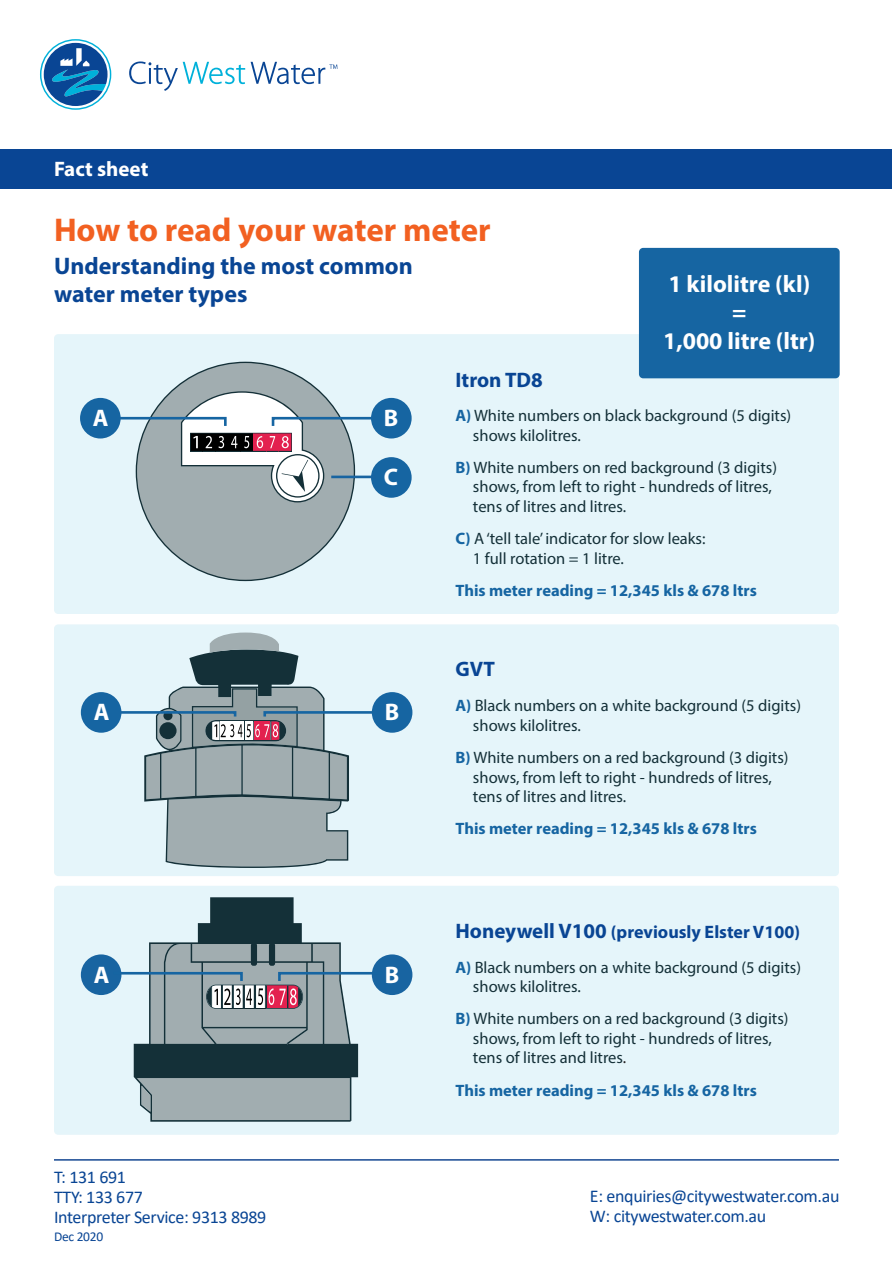
<style>
.page{position:relative;width:893px;height:1263px;background:#fff}
.page>*{position:absolute;margin:0;border:0;box-sizing:border-box;transform-origin:0 0}
.t1{font:700 33px "Myriad Pro";letter-spacing:-.005em;color:#f26021}
.t2{font:700 24px/28.5px "Myriad Pro";color:#094594}
.t3{font:700 24px/28.5px "Myriad Pro";color:#fff;text-align:center}
.t4{font:700 21px "Myriad Pro";color:#094594}
.t5{font:700 21px "Myriad Pro";color:#fff}
.t6{font:18px/20px "Calibri";letter-spacing:-.02em;color:#094594}
.t7{font:700 18px "Myriad Pro";color:#094594}
.t8{font:16.5px/19.5px "Myriad Pro";color:#143038}
.t9{font:700 16.5px "Myriad Pro";color:#1665a2}
.t10{font:13.5px "Calibri";letter-spacing:-.02em;color:#094594}
.s1{font-weight:700;color:#1665a2}
.s2{font-size:21px}
.s3{color:#231f20}
</style>
<div class="page">
<div style="left:54px;top:334px;width:785px;height:280px;background:#e5f5fa;border-radius:4px"></div>
<div style="left:54px;top:624px;width:785px;height:252px;background:#e5f5fa;border-radius:4px"></div>
<div style="left:54px;top:886px;width:785px;height:249px;background:#e5f5fa;border-radius:4px"></div>
<svg style="left:40px;top:39px;width:71px;height:71px"></svg>
<svg style="left:129px;top:61px;width:116px;height:30px"></svg>
<svg style="left:251px;top:62px;width:86px;height:22px"></svg>
<div style="left:1px;top:149px;width:891px;height:40px;background:#094594"></div>
<hr style="left:54px;top:1159px;width:785px;height:1px;background:#154892">
<div style="left:81px;top:954px;width:40px;height:41px;background:#1864a1;border-radius:50%"></div>
<div style="left:372px;top:954px;width:40px;height:41px;background:#1864a1;border-radius:50%"></div>
<svg style="left:140px;top:362px;width:211px;height:219px;fill:#a1adb0"></svg>
<div style="left:80px;top:398px;width:41px;height:40px;background:#1665a2;border-radius:50%"></div>
<div style="left:371px;top:398px;width:41px;height:40px;background:#1665a2;border-radius:50%"></div>
<svg style="left:110px;top:391px;width:274px;height:111px"></svg>
<div style="left:371px;top:457px;width:41px;height:41px;background:#1665a2;border-radius:50%"></div>
<hr style="left:331px;top:476px;width:45px;height:2px;background:#1864a1">
<div style="left:639px;top:248px;width:201px;height:130px;background:#1665a2;border-radius:4px"></div>
<svg style="left:134px;top:897px;width:224px;height:225px;fill:#143038"></svg>
<div style="left:137px;top:1078px;width:213px;height:42px;background:#a1adb0"></div>
<svg style="left:110px;top:944px;width:275px;height:101px"></svg>
<div style="left:251px;top:943px;width:6px;height:23px;background:#143038;border-radius:2px"></div>
<div style="left:269px;top:943px;width:6px;height:23px;background:#143038;border-radius:2px"></div>
<div style="left:81px;top:692px;width:40px;height:41px;background:#1665a2;border-radius:50%"></div>
<div style="left:372px;top:692px;width:40px;height:41px;background:#1665a2;border-radius:50%"></div>
<svg style="left:110px;top:632px;width:275px;height:236px"></svg>
<p class="t5" style="left:54px;top:155px;width:96px">Fact sheet</p>
<p class="t1" style="left:54px;top:208px;width:438px">How to read your water meter</p>
<p class="t2" style="left:54px;top:251px;width:360px">Understanding the most common water meter types</p>
<p class="t4" style="left:455px;top:366px;width:89px">Itron TD8</p>
<p class="t3" style="left:668px;top:269px;width:143px">1 kilolitre (kl) =</p>
<p class="t3" style="left:663px;top:326px;width:154px">1,000 litre (ltr)</p>
<p class="t3" style="left:93px;top:403px;width:17px">A</p>
<p class="t3" style="left:384px;top:403px;width:16px">B</p>
<p class="t3" style="left:384px;top:462px;width:16px">C</p>
<p class="t3" style="left:94px;top:697px;width:17px">A</p>
<p class="t3" style="left:385px;top:697px;width:16px">B</p>
<p class="t8" style="left:473px;top:405px;width:320px;text-indent:-17px"><span class="s1">A)</span> White numbers on black background (5 digits) shows kilolitres.</p>
<p class="t8" style="left:473px;top:457px;width:306px;text-indent:-17px"><span class="s1">B)</span> White numbers on red background (3 digits) shows, from left to right - hundreds of litres, tens of litres and litres.</p>
<p class="t8" style="left:473px;top:528px;width:234px;text-indent:-17px"><span class="s1">C)</span> A ‘tell tale’ indicator for slow leaks:<br>1 full rotation = 1 litre.</p>
<p class="t9" style="left:455px;top:579px;width:303px">This meter reading = 12,345 kls &amp; 678 ltrs</p>
<p class="t4" style="left:455px;top:655px;width:41px">GVT</p>
<p class="t8" style="left:473px;top:696px;width:330px;text-indent:-17px"><span class="s1">A)</span> Black numbers on a white background (5 digits) shows kilolitres.</p>
<p class="t8" style="left:473px;top:747px;width:317px;text-indent:-17px"><span class="s1">B)</span> White numbers on a red background (3 digits) shows, from left to right - hundreds of litres, tens of litres and litres.</p>
<p class="t9" style="left:455px;top:818px;width:303px">This meter reading = 12,345 kls &amp; 678 ltrs</p>
<p class="t7" style="left:455px;top:920px;width:346px"><span class="s2">Honeywell V100</span> (previously Elster V100)</p>
<p class="t3" style="left:94px;top:960px;width:17px">A</p>
<p class="t3" style="left:385px;top:960px;width:16px">B</p>
<p class="t8" style="left:473px;top:957px;width:330px;text-indent:-17px"><span class="s1">A)</span> Black numbers on a white background (5 digits) shows kilolitres.</p>
<p class="t8" style="left:473px;top:1009px;width:317px;text-indent:-17px"><span class="s1">B)</span> White numbers on a red background (3 digits) shows, from left to right - hundreds of litres, tens of litres and litres<span class="s3">.</span></p>
<p class="t9" style="left:455px;top:1079px;width:303px">This meter reading = 12,345 kls &amp; 678 ltrs</p>
<p class="t6" style="left:54px;top:1166px;width:214px">T: 131 691<br>TTY: 133 677<br>Interpreter Service: 9313 8989</p>
<p class="t10" style="left:54px;top:1227px;width:51px">Dec 2020</p>
<p class="t6" style="left:590px;top:1186px;width:251px">E: enquiries@citywestwater.com.au<br>W: citywestwater.com.au</p>
</div>
